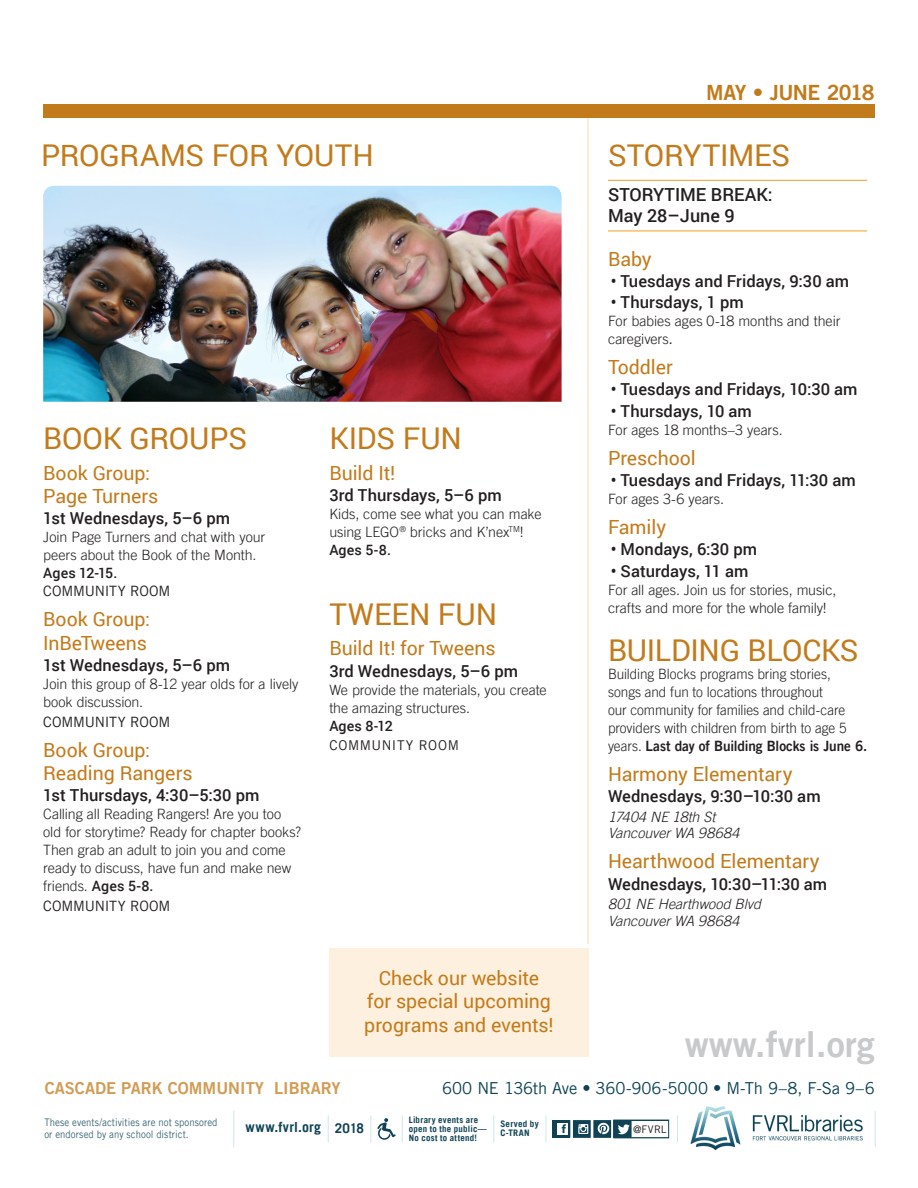
<style>
.page{position:relative;width:918px;height:1188px;background:#fff}
.page>*{position:absolute;margin:0;border:0;box-sizing:border-box;transform-origin:0 0}
.t1{font:36px "Trade Gothic LT Pro Bd 2";color:#c7c9cb}
._2018-FVRL_Header_2{font:30px "Roboto";letter-spacing:-.005em;color:#c27b1b}
._2018-FVRL_Header_3{font:21px "Trade Gothic LT Pro Bd 2";letter-spacing:-.03em;color:#c27b1b}
._2018-FVRL_Header_4{font:19.5px/23.4px "Roboto";color:#c27b1b}
.Program_Date-Time-re{font:500 18px/21px "Roboto";color:#231f20}
._2018_FVRL_Header-Ro{font:500 16.5px "Roboto";letter-spacing:.005em;color:#231f20}
._2018_FVRL_address-h{font:16.5px "Trade Gothic LT Pro";letter-spacing:-.005em;color:#0e4254}
._2018_FVRL-_branch{font:16.5px "Trade Gothic LT Pro Bd 2";color:#d19c54}
._2018-FVRL_BODY-Trad{font:300 14.25px/18px "Trade Gothic LT Pro";letter-spacing:-.005em;color:#231f20}
._2018-FVRL_BODY-Trad-2{font:300 14.25px/18px "Trade Gothic LT Pro";letter-spacing:-.005em;color:#231f20;scale:.95 1}
._2018_FVRL-event_add{font:italic 300 14.25px/16.5px "Trade Gothic LT Pro";letter-spacing:-.005em;color:#231f20}
._2018_FVRL_-_Room_Lo{font:14.25px "Trade Gothic LT Pro";letter-spacing:-.01em;color:#231f20}
._2018-FVRL_BODY-Trad-3{font:500 14.25px "Roboto";letter-spacing:.01em;color:#231f20}
.t2{font:700 13.95px "Trade Gothic LT Pro";letter-spacing:.03em;color:#0e4254}
._2018_FVRL_-_Room_Lo-2{font:13.5px "Trade Gothic LT Pro";letter-spacing:.045em;color:#231f20}
.t3{font:700 13.35px "Trade Gothic LT Pro";color:#0e4254}
.t4{font:700 12.15px "Myriad Pro";color:#0e4254}
._2018-FVRL_body{font:10.5px/12px "Trade Gothic LT Pro";letter-spacing:.005em;color:#3e6876;scale:.91 1}
.t5{font:10.5px "Trade Gothic LT Pro";color:#231f20}
.t6{font:700 9px "Trade Gothic LT Pro";letter-spacing:.03em;color:#0e4254}
.t7{font:700 8.85px/8.9px "Trade Gothic LT Pro";letter-spacing:.03em;color:#0e4254}
.s1{font-family:"Roboto";font-weight:500}
.s2{font-weight:400;font-style:italic}
.s3{font-family:"Trade Gothic LT Pro Bd 2";font-weight:400}
</style>
<div class="page">
<div style="left:329px;top:948px;width:260px;height:109px;background:#fef0de"></div>
<hr style="left:587px;top:113px;width:2px;height:831px;background:#fcdcb2">
<div style="left:43px;top:104px;width:832px;height:14px;background:#c27b1b"></div>
<img style="left:690px;top:1106px;width:185px;height:45px">
<svg style="left:494px;top:1116px;width:1px;height:26px"></svg>
<svg style="left:402px;top:1115px;width:1px;height:27px"></svg>
<svg style="left:546px;top:1115px;width:1px;height:27px"></svg>
<svg style="left:677px;top:1115px;width:1px;height:27px"></svg>
<svg style="left:328px;top:1115px;width:1px;height:27px"></svg>
<hr style="left:875px;top:1111px;width:1px;height:36px;background:#cde7e8">
<hr style="left:234px;top:1111px;width:1px;height:36px;background:#cde7e8">
<div style="left:593px;top:1120px;width:18px;height:18px;background:#0e4254"></div>
<div style="left:553px;top:1120px;width:17px;height:18px;background:#0e4254"></div>
<div style="left:557px;top:1123px;width:11px;height:11px;background:#fff"></div>
<svg style="left:598px;top:1120px;width:34px;height:18px"></svg>
<div style="left:614px;top:1120px;width:55px;height:18px;border:1px solid #0e4254"></div>
<div style="left:573px;top:1120px;width:18px;height:18px;background:#0e4254"></div>
<svg style="left:578px;top:1124px;width:10px;height:10px"></svg>
<svg style="left:371px;top:1116px;width:25px;height:26px"></svg>
<img style="left:43px;top:186px;width:519px;height:216px">
<hr style="left:608px;top:180px;width:259px;height:1px;background:#f89c24">
<hr style="left:608px;top:231px;width:259px;height:1px;background:#f89c24">
<p class="_2018-FVRL_Header_2" style="left:41px;top:135px;width:334px">PROGRAMS FOR YOUTH</p>
<p class="_2018-FVRL_Header_2" style="left:43px;top:418px;width:206px">BOOK GROUPS</p>
<p class="_2018-FVRL_Header_4" style="left:43px;top:460px;width:117px">Book Group:<br>Page Turners</p>
<p class="_2018_FVRL_Header-Ro" style="left:43px;top:507px;width:188px">1st Wednesdays, 5–6 pm</p>
<p class="_2018-FVRL_BODY-Trad" style="left:43px;top:528px;width:224px">Join Page Turners and chat with your peers about the Book of the Month.<br><span class="s1">Ages 12-15.</span></p>
<p class="_2018_FVRL_-_Room_Lo" style="left:43px;top:583px;width:129px">COMMUNITY ROOM</p>
<p class="_2018-FVRL_Header_4" style="left:43px;top:607px;width:108px">Book Group:<br>InBeTweens</p>
<p class="_2018_FVRL_Header-Ro" style="left:43px;top:654px;width:188px">1st Wednesdays, 5–6 pm</p>
<p class="_2018-FVRL_BODY-Trad" style="left:43px;top:675px;width:257px">Join this group of 8-12 year olds for a lively book discussion.</p>
<p class="_2018_FVRL_-_Room_Lo" style="left:43px;top:713px;width:129px">COMMUNITY ROOM</p>
<p class="_2018-FVRL_Header_4" style="left:43px;top:737px;width:151px">Book Group:<br>Reading Rangers</p>
<p class="_2018_FVRL_Header-Ro" style="left:43px;top:784px;width:218px">1st Thursdays, 4:30–5:30 pm</p>
<p class="_2018-FVRL_BODY-Trad" style="left:43px;top:805px;width:259px">Calling all Reading Rangers! Are you too old for storytime? Ready for chapter books?<br>Then grab an adult to join you and come ready to discuss, have fun and make new friends. <span class="s1">Ages 5-8.</span></p>
<p class="_2018_FVRL_-_Room_Lo" style="left:43px;top:897px;width:129px">COMMUNITY ROOM</p>
<p class="_2018-FVRL_Header_2" style="left:329px;top:418px;width:134px">KIDS FUN</p>
<p class="_2018-FVRL_Header_4" style="left:329px;top:460px;width:68px">Build It!</p>
<p class="_2018_FVRL_Header-Ro" style="left:329px;top:483px;width:174px">3rd Thursdays, 5–6 pm</p>
<p class="_2018-FVRL_BODY-Trad" style="left:329px;top:505px;width:214px">Kids, come see what you can make using LEGO<sup>®</sup> bricks and K’nex<sup>TM</sup>!</p>
<p class="_2018-FVRL_BODY-Trad-3" style="left:329px;top:540px;width:63px">Ages 5-8.</p>
<p class="_2018-FVRL_Header_2" style="left:329px;top:594px;width:169px">TWEEN FUN</p>
<p class="_2018-FVRL_Header_4" style="left:329px;top:636px;width:168px">Build It! for Tweens</p>
<p class="_2018_FVRL_Header-Ro" style="left:329px;top:659px;width:190px">3rd Wednesdays, 5–6 pm</p>
<p class="_2018-FVRL_BODY-Trad" style="left:329px;top:680px;width:219px">We provide the materials, you create the amazing structures.</p>
<p class="_2018-FVRL_BODY-Trad-3" style="left:329px;top:716px;width:65px">Ages 8-12</p>
<p class="_2018_FVRL_-_Room_Lo-2" style="left:329px;top:737px;width:131px">COMMUNITY ROOM</p>
<p class="_2018-FVRL_Header_4" style="left:364px;top:965px;width:191px;text-align:center">Check our website for special upcoming programs and events!</p>
<p class="_2018-FVRL_Header_3" style="left:706px;top:80px;width:170px">MAY • JUNE 2018</p>
<p class="_2018-FVRL_Header_2" style="left:608px;top:135px;width:184px">STORYTIMES</p>
<p class="Program_Date-Time-re" style="left:608px;top:183px;width:166px">STORYTIME BREAK:<br>May 28–June 9</p>
<p class="_2018-FVRL_Header_4" style="left:608px;top:246px;width:45px">Baby</p>
<p class="_2018_FVRL_Header-Ro" style="left:611px;top:269px;width:240px">• Tuesdays and Fridays, 9:30 am</p>
<p class="_2018_FVRL_Header-Ro" style="left:611px;top:291px;width:135px">• Thursdays, 1 pm</p>
<p class="_2018-FVRL_BODY-Trad" style="left:608px;top:312px;width:234px">For babies ages 0-18 months and their caregivers<span class="s2">.</span></p>
<p class="_2018-FVRL_Header_4" style="left:608px;top:355px;width:66px">Toddler</p>
<p class="_2018_FVRL_Header-Ro" style="left:611px;top:378px;width:248px">• Tuesdays and Fridays, 10:30 am</p>
<p class="_2018_FVRL_Header-Ro" style="left:611px;top:399px;width:143px">• Thursdays, 10 am</p>
<p class="_2018-FVRL_BODY-Trad" style="left:608px;top:420px;width:176px">For ages 18 months–3 years.</p>
<p class="_2018-FVRL_Header_4" style="left:608px;top:445px;width:89px">Preschool</p>
<p class="_2018_FVRL_Header-Ro" style="left:611px;top:469px;width:247px">• Tuesdays and Fridays, 11:30 am</p>
<p class="_2018-FVRL_BODY-Trad" style="left:608px;top:490px;width:118px">For ages 3-6 years.</p>
<p class="_2018-FVRL_Header_4" style="left:608px;top:515px;width:60px">Family</p>
<p class="_2018_FVRL_Header-Ro" style="left:611px;top:538px;width:148px">• Mondays, 6:30 pm</p>
<p class="_2018_FVRL_Header-Ro" style="left:611px;top:559px;width:139px">• Saturdays, 11 am</p>
<p class="_2018-FVRL_BODY-Trad" style="left:608px;top:580px;width:230px">For all ages. Join us for stories, music, crafts and more for the whole family!</p>
<p class="_2018-FVRL_Header_2" style="left:608px;top:629px;width:252px">BUILDING BLOCKS</p>
<p class="_2018-FVRL_BODY-Trad-2" style="left:608px;top:664px;width:274px">Building Blocks programs bring stories, songs and fun to locations throughout<br>our community for families and child-care providers with children from birth to age 5 years. <span class="s3">Last day of Building Blocks is June 6.</span></p>
<p class="_2018-FVRL_Header_4" style="left:608px;top:761px;width:186px">Harmony Elementary</p>
<p class="_2018_FVRL_Header-Ro" style="left:608px;top:785px;width:214px">Wednesdays, 9:30–10:30 am</p>
<p class="_2018_FVRL-event_add" style="left:608px;top:809px;width:133px">17404 NE 18th St<br>Vancouver WA 98684</p>
<p class="_2018-FVRL_Header_4" style="left:608px;top:849px;width:213px">Hearthwood Elementary</p>
<p class="_2018_FVRL_Header-Ro" style="left:608px;top:872px;width:221px">Wednesdays, 10:30–11:30 am</p>
<p class="_2018_FVRL-event_add" style="left:608px;top:896px;width:154px">801 NE Hearthwood Blvd<br>Vancouver WA 98684</p>
<p class="t1" style="left:685px;top:1022px;width:191px">www.fvrl.org</p>
<p class="_2018_FVRL-_branch" style="left:45px;top:1078px;width:298px">CASCADE PARK COMMUNITY LIBRARY</p>
<p class="_2018_FVRL_address-h" style="left:442px;top:1078px;width:434px">600 NE 136th Ave • 360-906-5000 • M-Th 9–8, F-Sa 9–6</p>
<p class="_2018-FVRL_body" style="left:44px;top:1117px;width:192px">These events/activities are not sponsored or endorsed by any school district.</p>
<p class="t7" style="left:409px;top:1115px;width:79px">Library events are open to the public—<br>No cost to attend!</p>
<p class="t6" style="left:500px;top:1118px;width:40px">Served by</p>
<p class="t2" style="left:246px;top:1118px;width:77px">www.fvrl.org</p>
<p class="t3" style="left:335px;top:1120px;width:31px">2018</p>
<p class="t6" style="left:500px;top:1127px;width:31px">C-TRAN</p>
<p class="t4" style="left:562px;top:1121px;width:6px">f</p>
<p class="t5" style="left:633px;top:1123px;width:35px">@FVRL</p>
</div>
